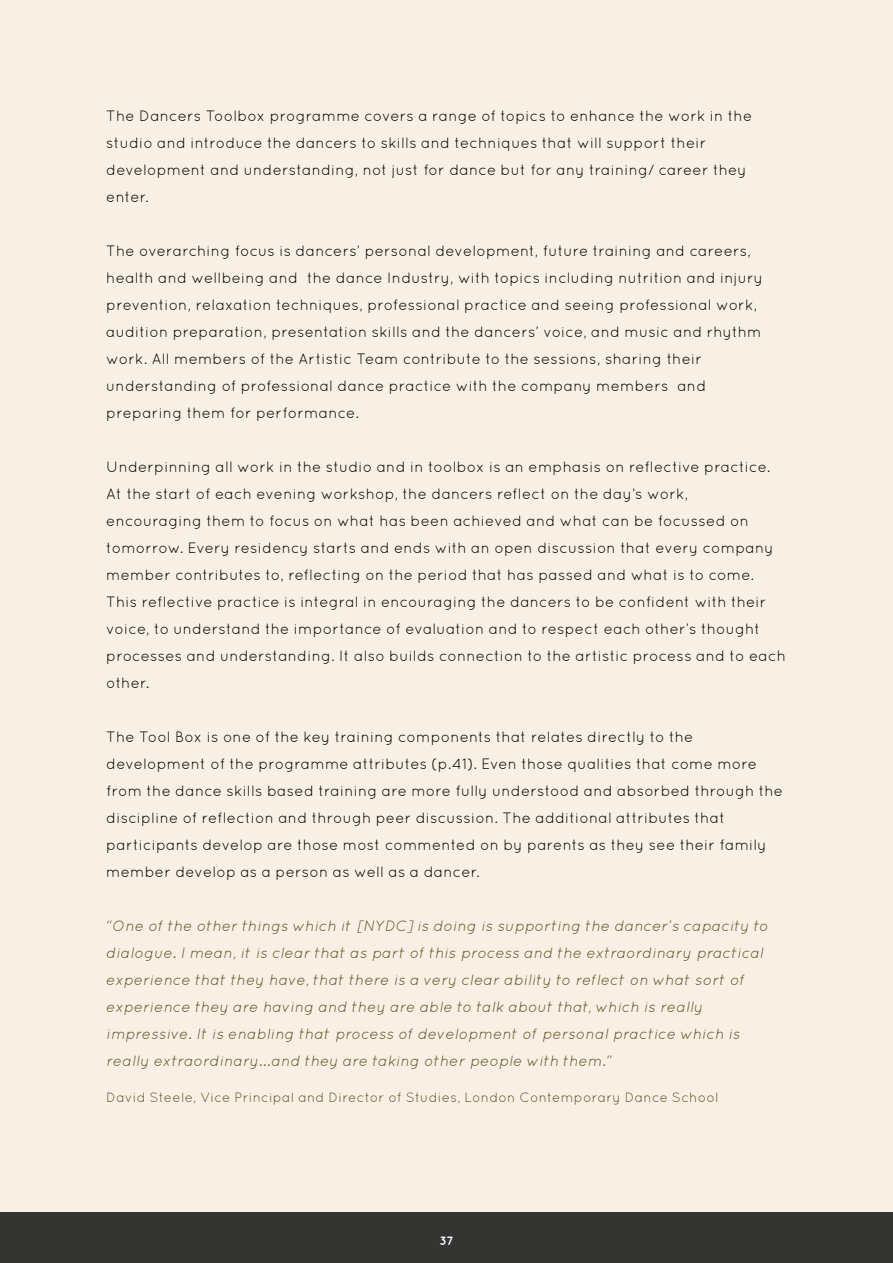
<style>
.page{position:relative;width:893px;height:1263px;background:#fff}
.page>*{position:absolute;margin:0;border:0;box-sizing:border-box;transform-origin:0 0}
.t1{font:15px/27px "Quicksand";letter-spacing:.015em;color:#000}
.t2{font:italic 15px/27px "Quicksand";letter-spacing:.01em;color:#665226}
.t3{font:13.5px "Quicksand";letter-spacing:.015em;color:#665226}
.t4{font:700 12px "Quicksand";color:#fff}
</style>
<div class="page">
<div style="left:0;top:1212px;width:893px;height:51px;background:#343433"></div>
<div style="left:0;top:0;width:893px;height:1212px;background:#f8f0e4"></div>
<p class="t1" style="left:106px;top:102px;width:647px">The Dancers Toolbox programme covers a range of topics to enhance the work in the studio and introduce the dancers to skills and techniques that will support their development and understanding, not just for dance but for any training/ career they enter.</p>
<p class="t1" style="left:106px;top:237px;width:658px">The overarching focus is dancers’ personal development, future training and careers, health and wellbeing and the dance Industry, with topics including nutrition and injury prevention, relaxation techniques, professional practice and seeing professional work, audition preparation, presentation skills and the dancers’ voice, and music and rhythm work. All members of the Artistic Team contribute to the sessions, sharing their understanding of professional dance practice with the company members and preparing them for performance.</p>
<p class="t1" style="left:106px;top:453px;width:681px">Underpinning all work in the studio and in toolbox is an emphasis on reflective practice.<br>At the start of each evening workshop, the dancers reflect on the day’s work, encouraging them to focus on what has been achieved and what can be focussed on tomorrow. Every residency starts and ends with an open discussion that every company member contributes to, reflecting on the period that has passed and what is to come.<br>This reflective practice is integral in encouraging the dancers to be confident with their voice, to understand the importance of evaluation and to respect each other’s thought processes and understanding. It also builds connection to the artistic process and to each other.</p>
<p class="t1" style="left:106px;top:723px;width:678px">The Tool Box is one of the key training components that relates directly to the development of the programme attributes (p.41). Even those qualities that come more from the dance skills based training are more fully understood and absorbed through the discipline of reflection and through peer discussion. The additional attributes that participants develop are those most commented on by parents as they see their family member develop as a person as well as a dancer.</p>
<p class="t2" style="left:106px;top:912px;width:664px">“One of the other things which it [NYDC] is doing is supporting the dancer’s capacity to dialogue. I mean, it is clear that as part of this process and the extraordinary practical experience that they have, that there is a very clear ability to reflect on what sort of experience they are having and they are able to talk about that, which is really impressive. It is enabling that process of development of personal practice which is really extraordinary...and they are taking other people with them.”</p>
<p class="t3" style="left:106px;top:1089px;width:614px">David Steele, Vice Principal and Director of Studies, London Contemporary Dance School</p>
<p class="t4" style="left:439px;top:1233px;width:16px">37</p>
</div>
